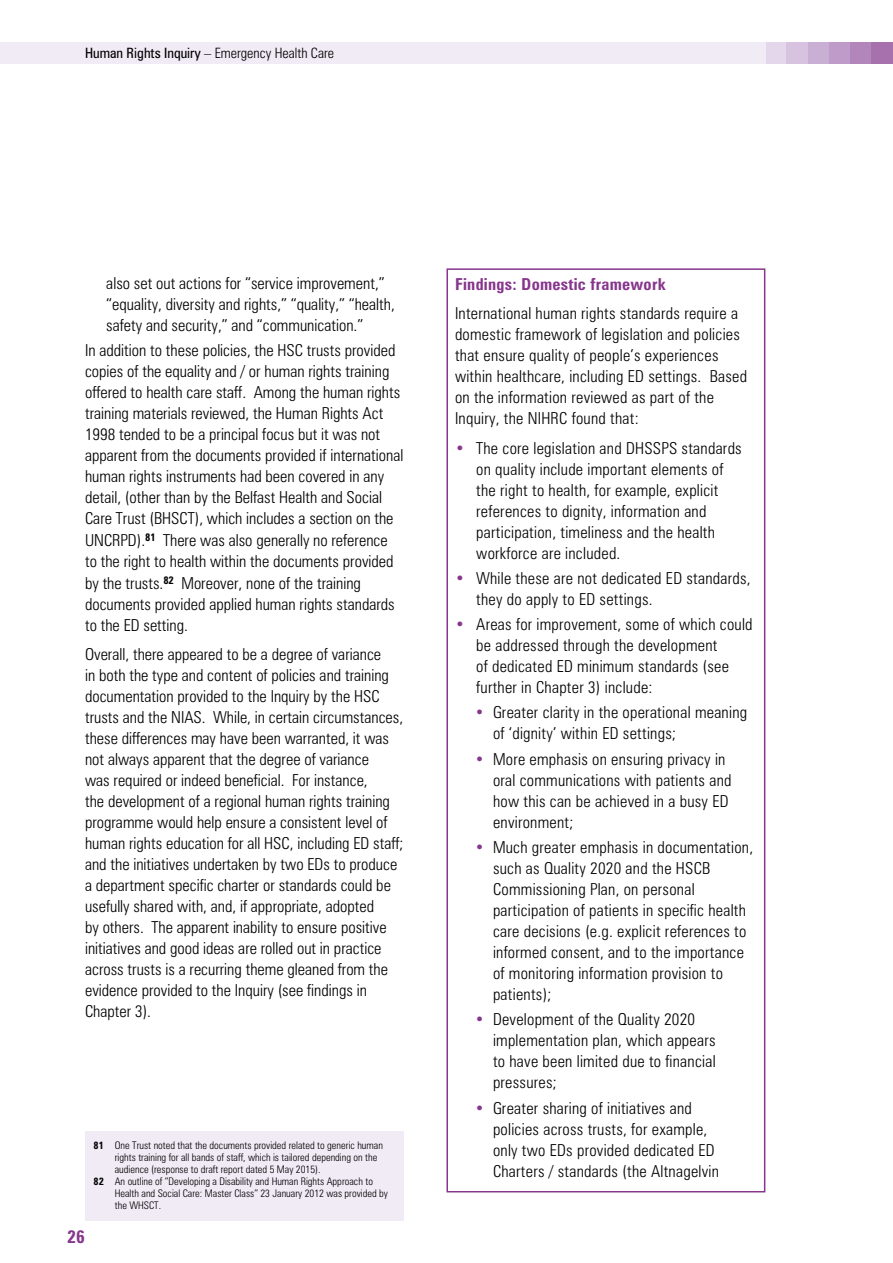
<style>
.page{position:relative;width:893px;height:1263px;background:#fff}
.page>*{position:absolute;margin:0;border:0;box-sizing:border-box;transform-origin:0 0}
.t1{font:700 condensed 18px "Zurich BT";color:#86368c}
.MAIN_Body_copy{font:300 condensed 16.5px/21px "Zurich BT";color:#000}
.FINDINGS_-_Main_body{font:300 condensed 16.5px/21px "Zurich BT";letter-spacing:.015em;color:#000}
.FINDINGS_-_Title{font:700 condensed 16.5px "Zurich BT";letter-spacing:.015em;color:#86368c}
.t2{font:300 condensed 14.25px "Zurich BT";color:#000}
.Footnote_1{font:300 condensed 10.5px/12px "Zurich BT";color:#000}
.s1{font-weight:400}
.s2{font-weight:700}
.s3{color:#86368c}
</style>
<div class="page">
<div style="left:765px;top:43px;width:22px;height:21px;background:#e4d7eb"></div>
<div style="left:787px;top:43px;width:21px;height:21px;background:#d7c3e0"></div>
<div style="left:808px;top:43px;width:21px;height:21px;background:#caafd4"></div>
<div style="left:829px;top:43px;width:21px;height:21px;background:#be9bc8"></div>
<div style="left:850px;top:43px;width:22px;height:21px;background:#b286bb"></div>
<div style="left:872px;top:43px;width:21px;height:21px;background:#a771ae"></div>
<div style="left:0;top:43px;width:765px;height:21px;background:#f1ebf6"></div>
<div style="left:446px;top:268px;width:319px;height:924px;border:2px solid #86368c"></div>
<div style="left:85px;top:1131px;width:319px;height:89px;background:#f1ebf6"></div>
<p class="t2" style="left:85px;top:44px;width:251px"><span class="s1">Human Rights Inquiry</span> – Emergency Health Care</p>
<p class="MAIN_Body_copy" style="left:106px;top:272px;width:290px">also set out actions for “service improvement,” “equality, diversity and rights,” “quality,” “health, safety and security,” and “communication.”</p>
<p class="MAIN_Body_copy" style="left:85px;top:340px;width:320px">In addition to these policies, the HSC trusts provided copies of the equality and / or human rights training offered to health care staff. Among the human rights training materials reviewed, the Human Rights Act 1998 tended to be a principal focus but it was not apparent from the documents provided if international human rights instruments had been covered in any detail, (other than by the Belfast Health and Social Care Trust (BHSCT), which includes a section on the UNCRPD).<sup>81</sup> There was also generally no reference to the right to health within the documents provided by the trusts.<sup>82</sup> Moreover, none of the training documents provided applied human rights standards to the ED setting.</p>
<p class="MAIN_Body_copy" style="left:85px;top:643px;width:320px">Overall, there appeared to be a degree of variance<br>in both the type and content of policies and training documentation provided to the Inquiry by the HSC trusts and the NIAS. While, in certain circumstances, these differences may have been warranted, it was not always apparent that the degree of variance<br>was required or indeed beneficial. For instance,<br>the development of a regional human rights training programme would help ensure a consistent level of human rights education for all HSC, including ED staff; and the initiatives undertaken by two EDs to produce a department specific charter or standards could be usefully shared with, and, if appropriate, adopted<br>by others. The apparent inability to ensure positive initiatives and good ideas are rolled out in practice across trusts is a recurring theme gleaned from the evidence provided to the Inquiry (see findings in Chapter 3).</p>
<p class="t1" style="left:67px;top:1225px;width:19px">26</p>
<p class="Footnote_1" style="left:115px;top:1139px;width:270px;text-indent:-21px"><span class="s2">81</span> One Trust noted that the documents provided related to generic human rights training for all bands of staff, which is tailored depending on the audience (response to draft report dated 5 May 2015).</p>
<p class="Footnote_1" style="left:115px;top:1175px;width:275px;text-indent:-21px"><span class="s2">82</span> An outline of “Developing a Disability and Human Rights Approach to<br>Health and Social Care: Master Class” 23 January 2012 was provided by the WHSCT.</p>
<p class="FINDINGS_-_Title" style="left:455px;top:274px;width:212px">Findings: Domestic framework</p>
<p class="FINDINGS_-_Main_body" style="left:455px;top:303px;width:294px">International human rights standards require a domestic framework of legislation and policies that ensure quality of people’s experiences within healthcare, including ED settings. Based on the information reviewed as part of the Inquiry, the NIHRC found that:</p>
<p class="MAIN_Body_copy" style="left:476px;top:437px;width:267px;text-indent:-21px"><span class="s3">•</span> The core legislation and DHSSPS standards on quality include important elements of the right to health, for example, explicit references to dignity, information and participation, timeliness and the health workforce are included.</p>
<p class="MAIN_Body_copy" style="left:476px;top:567px;width:276px;text-indent:-21px"><span class="s3">•</span> While these are not dedicated ED standards, they do apply to ED settings.</p>
<p class="MAIN_Body_copy" style="left:476px;top:614px;width:278px;text-indent:-21px"><span class="s3">•</span> Areas for improvement, some of which could be addressed through the development<br>of dedicated ED minimum standards (see further in Chapter 3) include:</p>
<p class="MAIN_Body_copy" style="left:493px;top:702px;width:256px;text-indent:-18px"><span class="s3">•</span> Greater clarity in the operational meaning of ‘dignity’ within ED settings;</p>
<p class="MAIN_Body_copy" style="left:493px;top:748px;width:240px;text-indent:-18px"><span class="s3">•</span> More emphasis on ensuring privacy in oral communications with patients and how this can be achieved in a busy ED environment;</p>
<p class="MAIN_Body_copy" style="left:493px;top:836px;width:262px;text-indent:-18px"><span class="s3">•</span> Much greater emphasis in documentation, such as Quality 2020 and the HSCB Commissioning Plan, on personal participation of patients in specific health care decisions (e.g. explicit references to informed consent, and to the importance of monitoring information provision to patients);</p>
<p class="MAIN_Body_copy" style="left:493px;top:1009px;width:224px;text-indent:-18px"><span class="s3">•</span> Development of the Quality 2020 implementation plan, which appears to have been limited due to financial pressures;</p>
<p class="MAIN_Body_copy" style="left:493px;top:1097px;width:227px;text-indent:-18px"><span class="s3">•</span> Greater sharing of initiatives and policies across trusts, for example, only two EDs provided dedicated ED Charters / standards (the Altnagelvin</p>
</div>
